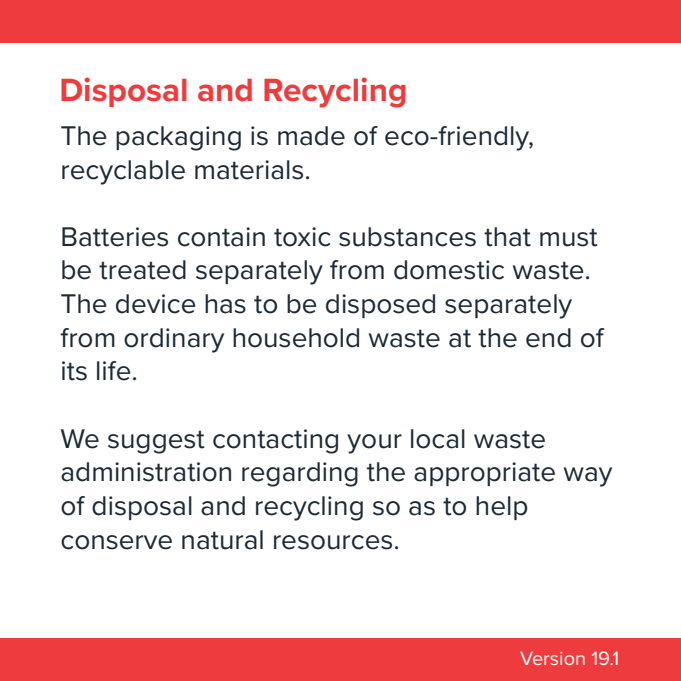
<style>
.page{position:relative;width:681px;height:681px;background:#fff}
.page>*{position:absolute;margin:0;border:0;box-sizing:border-box;transform-origin:0 0}
.t1{font:700 33.2px "Proxima Nova";color:#ee3c3e}
.t2{font:28px/33.6px "Proxima Nova";color:#1d2a36}
.t3{font:20px "Proxima Nova";color:#fff}
</style>
<div class="page">
<div style="left:0;top:0;width:680px;height:42px;background:#ee3c3e"></div>
<div style="left:0;top:638px;width:680px;height:42px;background:#ee3c3e"></div>
<p class="t1" style="left:59px;top:66px;width:349px">Disposal and Recycling</p>
<p class="t2" style="left:60px;top:117px;width:475px">The packaging is made of eco-friendly, recyclable materials.</p>
<p class="t2" style="left:60px;top:218px;width:544px">Batteries contain toxic substances that must be treated separately from domestic waste.<br>The device has to be disposed separately from ordinary household waste at the end of its life.</p>
<p class="t2" style="left:60px;top:420px;width:553px">We suggest contacting your local waste administration regarding the appropriate way of disposal and recycling so as to help conserve natural resources.</p>
<p class="t3" style="left:520px;top:642px;width:101px">Version 19.1</p>
</div>
